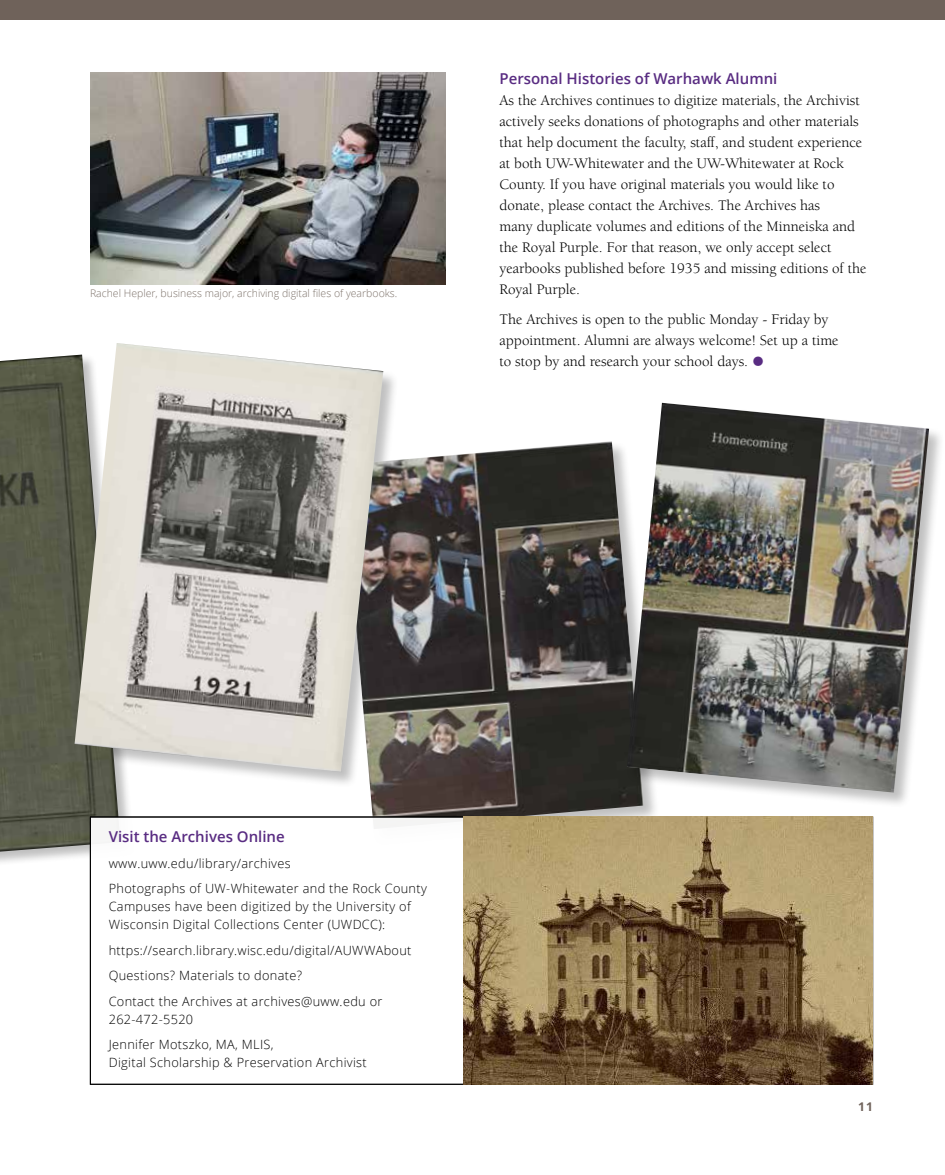
<style>
.page{position:relative;width:945px;height:1175px;background:#fff}
.page>*{position:absolute;margin:0;border:0;box-sizing:border-box;transform-origin:0 0}
.t1{font:15px/21px "Berkeley";color:#000}
.t2{font:600 15px "Open Sans";color:#592c82}
.t3{font:300 12.75px/25.5px "Open Sans";letter-spacing:.025em;color:#000}
.t4{font:700 12px "Open Sans";color:#6f625a}
.t5{font:300 10.5px "Open Sans";color:#7d726a}
.s1{font-family:"Entypo";font-size:27px;color:#592c82}
</style>
<div class="page">
<div style="left:74px;top:343px;width:325px;height:445px;background:#000;opacity:.25"></div>
<img style="left:342px;top:441px;width:302px;height:375px">
<div style="left:0;top:354px;width:134px;height:527px;background:#000;opacity:.25"></div>
<img style="left:0;top:354px;width:120px;height:497px">
<div style="left:90px;top:817px;width:783px;height:267px;background:#fff"></div>
<div style="left:0;top:0;width:945px;height:20px;background:#6f625a"></div>
<img style="left:90px;top:72px;width:355px;height:213px">
<img style="left:75px;top:343px;width:308px;height:429px">
<div style="left:627px;top:402px;width:318px;height:406px;background:#000;opacity:.25"></div>
<img style="left:627px;top:403px;width:302px;height:389px">
<img style="left:464px;top:817px;width:409px;height:267px">
<p class="t5" style="left:90px;top:286px;width:309px">Rachel Hepler, business major, archiving digital files of yearbooks.</p>
<p class="t2" style="left:500px;top:68px;width:279px">Personal Histories of Warhawk Alumni</p>
<p class="t1" style="left:500px;top:90px;width:369px">As the Archives continues to digitize materials, the Archivist actively seeks donations of photographs and other materials that help document the faculty, staff, and student experience at both UW-Whitewater and the UW-Whitewater at Rock County. If you have original materials you would like to donate, please contact the Archives. The Archives has<br>many duplicate volumes and editions of the Minneiska and the Royal Purple. For that reason, we only accept select yearbooks published before 1935 and missing editions of the Royal Purple.</p>
<p class="t1" style="left:500px;top:309px;width:341px">The Archives is open to the public Monday - Friday by appointment. Alumni are always welcome! Set up a time to stop by and research your school days. <span class="s1">}</span></p>
<p class="t2" style="left:109px;top:826px;width:178px">Visit the Archives Online</p>
<p class="t3" style="left:109px;top:850px;width:320px">www.uww.edu/library/archives<br>Photographs of UW-Whitewater and the Rock County</p>
<p class="t3" style="left:109px;top:897px;width:304px;line-height:18px">Campuses have been digitized by the University of<br>Wisconsin Digital Collections Center (UWDCC):</p>
<p class="t3" style="left:109px;top:937px;width:304px">https://search.library.wisc.edu/digital/AUWWAbout<br>Questions? Materials to donate?<br>Contact the Archives at archives@uww.edu or</p>
<p class="t3" style="left:109px;top:1006px;width:166px">262-472-5520<br>Jennifer Motszko, MA, MLIS,</p>
<p class="t3" style="left:109px;top:1049px;width:260px">Digital Scholarship &amp; Preservation Archivist</p>
<p class="t4" style="left:858px;top:1098px;width:16px">11</p>
</div>
